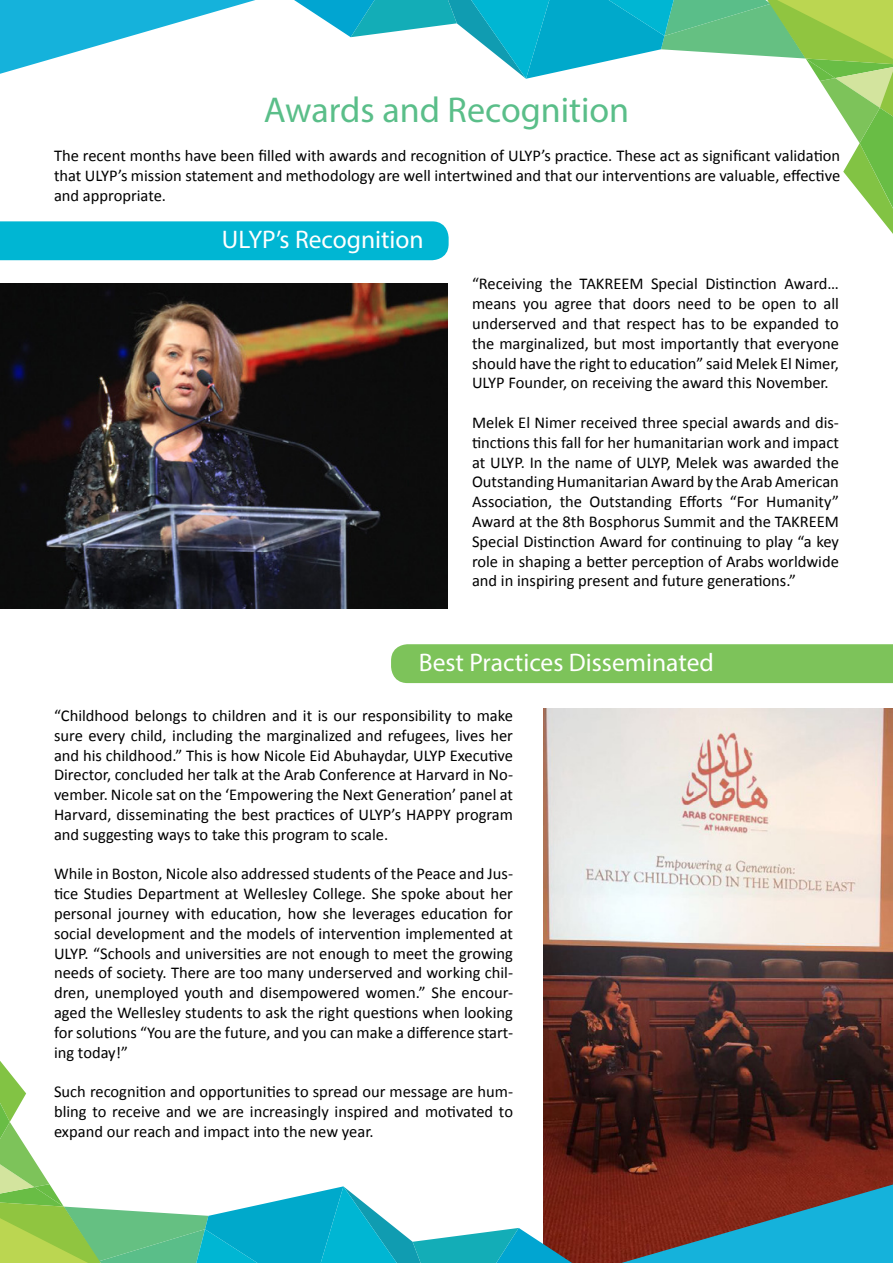
<style>
.page{position:relative;width:893px;height:1263px;background:#fff}
.page>*{position:absolute;margin:0;border:0;box-sizing:border-box;transform-origin:0 0}
.t1{font:36px "Myriad Pro";color:#5abe89}
.t2{font:25.5px "Myriad Pro";color:#fff}
.t3{font:16.5px/19.8px "Calibri";color:#000;text-align:justify}
</style>
<div class="page">
<img style="left:0;top:283px;width:447px;height:325px">
<img style="left:543px;top:708px;width:350px;height:555px">
<svg style="left:621px;top:1184px;width:272px;height:79px;background:#4b6b78"></svg>
<svg style="left:0;top:1061px;width:572px;height:202px"></svg>
<svg style="left:0;top:0;width:893px;height:261px"></svg>
<div style="left:391px;top:644px;width:502px;height:39px;background:#7dc35a"></div>
<h1 class="t1" style="left:264px;top:87px;width:367px">Awards and Recognition</h1>
<p class="t3" style="left:54px;top:146px;width:788px">The recent months have been filled with awards and recognition of ULYP’s practice. These act as significant validation that ULYP’s mission statement and methodology are well intertwined and that our interventions are valuable, effective and appropriate.</p>
<h2 class="t2" style="left:222px;top:223px;width:203px">ULYP’s Recognition</h2>
<p class="t3" style="left:472px;top:274px;width:368px">“Receiving the TAKREEM Special Distinction Award… means you agree that doors need to be open to all underserved and that respect has to be expanded to the marginalized, but most importantly that everyone should have the right to education” said Melek El Nimer, ULYP Founder, on receiving the award this November.</p>
<p class="t3" style="left:472px;top:413px;width:368px">Melek El Nimer received three special awards and dis&shy;tinctions this fall for her humanitarian work and impact at ULYP. In the name of ULYP, Melek was awarded the Outstanding Humanitarian Award by the Arab American Association, the Outstanding Efforts “For Humanity” Award at the 8th Bosphorus Summit and the TAKREEM Special Distinction Award for continuing to play “a key role in shaping a better perception of Arabs worldwide and in inspiring present and future generations.”</p>
<h2 class="t2" style="left:419px;top:647px;width:296px">Best Practices Disseminated</h2>
<p class="t3" style="left:54px;top:706px;width:461px">“Childhood belongs to children and it is our responsibility to make sure every child, including the marginalized and refugees, lives her and his childhood.” This is how Nicole Eid Abuhaydar, ULYP Executive Director, concluded her talk at the Arab Conference at Harvard in No&shy;vember. Nicole sat on the ‘Empowering the Next Generation’ panel at Harvard, disseminating the best practices of ULYP’s HAPPY program and suggesting ways to take this program to scale.</p>
<p class="t3" style="left:54px;top:864px;width:461px">While in Boston, Nicole also addressed students of the Peace and Jus&shy;tice Studies Department at Wellesley College. She spoke about her personal journey with education, how she leverages education for social development and the models of intervention implemented at ULYP. “Schools and universities are not enough to meet the growing needs of society. There are too many underserved and working chil&shy;dren, unemployed youth and disempowered women.” She encour&shy;aged the Wellesley students to ask the right questions when looking for solutions “You are the future, and you can make a difference start&shy;ing today!”</p>
<p class="t3" style="left:54px;top:1082px;width:460px">Such recognition and opportunities to spread our message are hum&shy;bling to receive and we are increasingly inspired and motivated to expand our reach and impact into the new year.</p>
</div>
